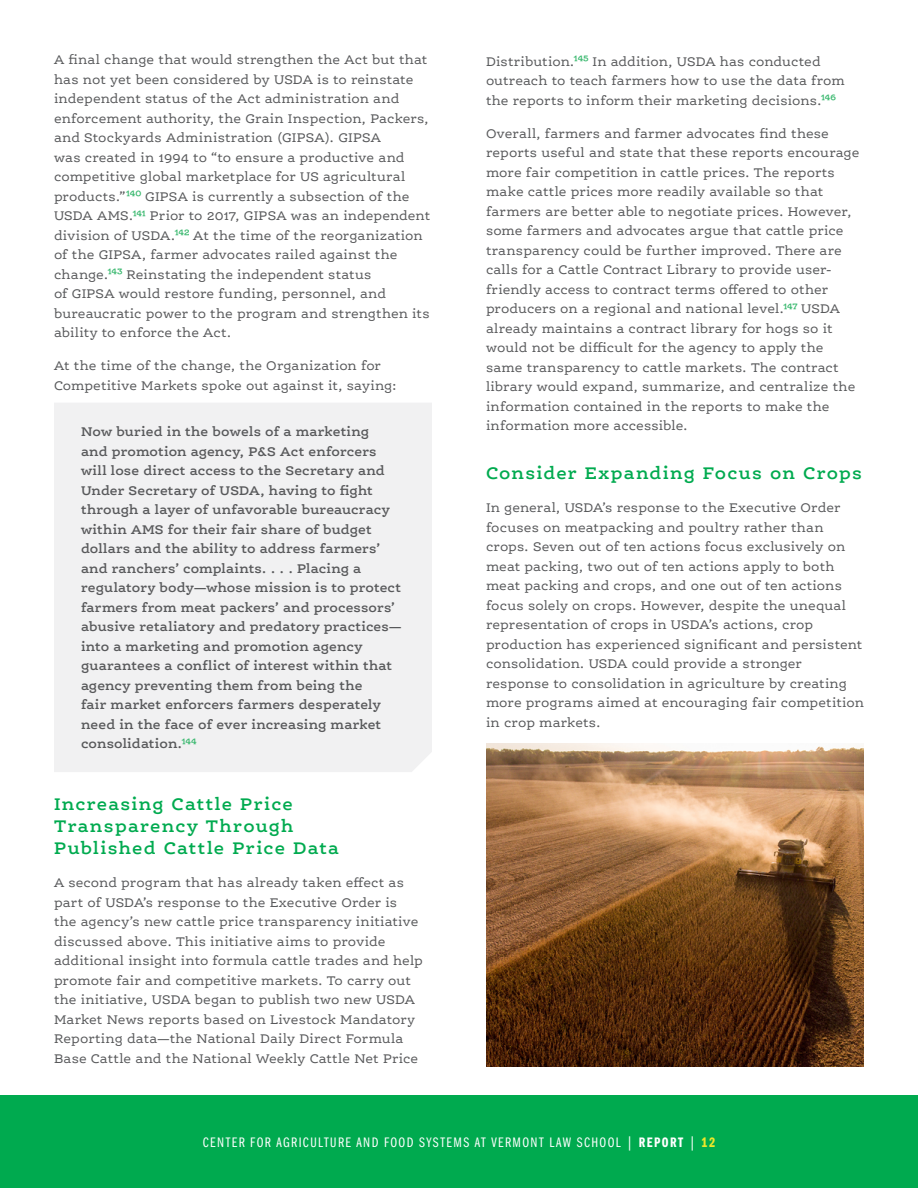
<style>
.page{position:relative;width:918px;height:1188px;background:#fff}
.page>*{position:absolute;margin:0;border:0;box-sizing:border-box;transform-origin:0 0}
.t1{font:600 18px/21.6px "Ernestine Pro";letter-spacing:.065em;color:#00aa4f}
.t2{font:14.25px "Franklin Gothic LT Pro Bk Cm";letter-spacing:.105em;color:#fff}
.paragraph{font:13.5px/19.5px "Ernestine Pro";letter-spacing:.005em;color:#58595b}
.Gray_Call-Out_Box{font:600 13.5px/19.5px "Ernestine Pro";letter-spacing:.01em;color:#58595b}
.s1{font-size:15px;color:#33b66a}
.s2{font-weight:400;font-size:15px;color:#33b66a}
.s3{font-family:"Franklin Gothic LT Pro Dm Cm"}
.s4{font-family:"Franklin Gothic LT Pro Dm Cm";color:#ebe72a}
</style>
<div class="page">
<div style="left:54px;top:403px;width:378px;height:369px;background:#f1f1f2"></div>
<img style="left:486px;top:744px;width:378px;height:322px">
<div style="left:0;top:1096px;width:918px;height:92px;background:#00aa4f"></div>
<p class="paragraph" style="left:54px;top:50px;width:378px">A final change that would strengthen the Act but that has not yet been considered by USDA is to reinstate independent status of the Act administration and enforcement authority, the Grain Inspection, Packers, and Stockyards Administration (GIPSA). GIPSA<br>was created in 1994 to “to ensure a productive and competitive global marketplace for US agricultural products.”<span class="s1">140</span> GIPSA is currently a subsection of the USDA AMS.<span class="s1">141</span> Prior to 2017, GIPSA was an independent division of USDA.<span class="s1">142</span> At the time of the reorganization of the GIPSA, farmer advocates railed against the change.<span class="s1">143</span> Reinstating the independent status<br>of GIPSA would restore funding, personnel, and bureaucratic power to the program and strengthen its ability to enforce the Act.</p>
<p class="paragraph" style="left:54px;top:356px;width:344px">At the time of the change, the Organization for<br>Competitive Markets spoke out against it, saying:</p>
<p class="Gray_Call-Out_Box" style="left:81px;top:422px;width:322px">Now buried in the bowels of a marketing<br>and promotion agency, P&amp;S Act enforcers will lose direct access to the Secretary and Under Secretary of USDA, having to fight through a layer of unfavorable bureaucracy within AMS for their fair share of budget dollars and the ability to address farmers’ and ranchers’ complaints. . . . Placing a regulatory body—whose mission is to protect farmers from meat packers’ and processors’ abusive retaliatory and predatory practices— into a marketing and promotion agency guarantees a conflict of interest within that agency preventing them from being the<br>fair market enforcers farmers desperately need in the face of ever increasing market consolidation.<span class="s2">144</span></p>
<h3 class="t1" style="left:54px;top:793px;width:286px">Increasing Cattle Price<br>Transparency Through<br>Published Cattle Price Data</h3>
<p class="paragraph" style="left:54px;top:873px;width:370px">A second program that has already taken effect as part of USDA’s response to the Executive Order is the agency’s new cattle price transparency initiative discussed above. This initiative aims to provide additional insight into formula cattle trades and help promote fair and competitive markets. To carry out the initiative, USDA began to publish two new USDA Market News reports based on Livestock Mandatory Reporting data—the National Daily Direct Formula Base Cattle and the National Weekly Cattle Net Price</p>
<p class="paragraph" style="left:486px;top:51px;width:360px">Distribution.<span class="s1">145</span> In addition, USDA has conducted outreach to teach farmers how to use the data from the reports to inform their marketing decisions.<span class="s1">146</span></p>
<p class="paragraph" style="left:486px;top:123px;width:375px">Overall, farmers and farmer advocates find these reports useful and state that these reports encourage more fair competition in cattle prices. The reports make cattle prices more readily available so that farmers are better able to negotiate prices. However, some farmers and advocates argue that cattle price transparency could be further improved. There are calls for a Cattle Contract Library to provide user&shy;friendly access to contract terms offered to other producers on a regional and national level.<span class="s1">147</span> USDA already maintains a contract library for hogs so it would not be difficult for the agency to apply the same transparency to cattle markets. The contract library would expand, summarize, and centralize the information contained in the reports to make the information more accessible.</p>
<h3 class="t1" style="left:486px;top:461px;width:378px">Consider Expanding Focus on Crops</h3>
<p class="paragraph" style="left:486px;top:498px;width:380px">In general, USDA’s response to the Executive Order focuses on meatpacking and poultry rather than crops. Seven out of ten actions focus exclusively on meat packing, two out of ten actions apply to both meat packing and crops, and one out of ten actions focus solely on crops. However, despite the unequal representation of crops in USDA’s actions, crop production has experienced significant and persistent consolidation. USDA could provide a stronger response to consolidation in agriculture by creating more programs aimed at encouraging fair competition in crop markets.</p>
<p class="t2" style="left:203px;top:1134px;width:514px">CENTER FOR AGRICULTURE AND FOOD SYSTEMS AT VERMONT LAW SCHOOL | <span class="s3">REPORT</span> | <span class="s4">12</span></p>
</div>
